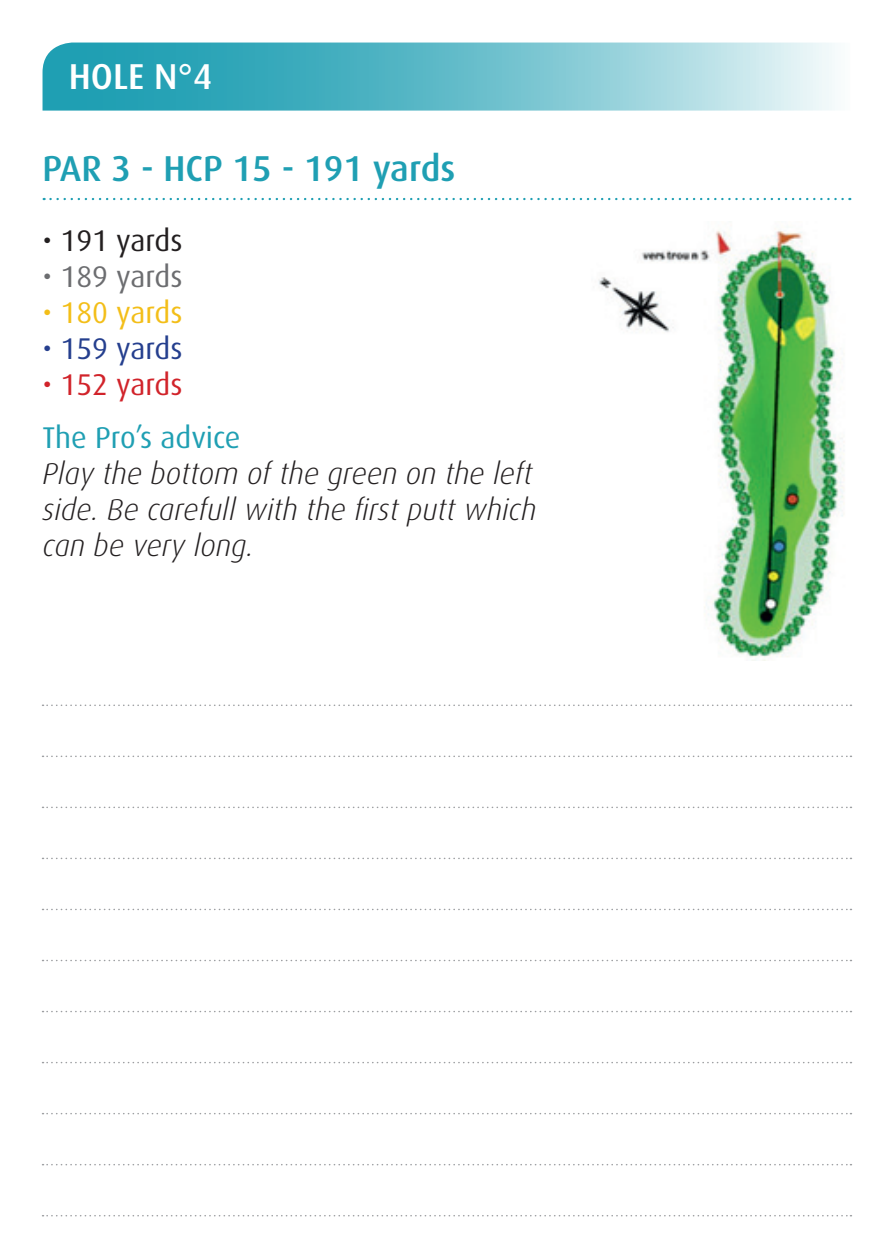
<style>
.page{position:relative;width:893px;height:1259px;background:#fff}
.page>*{position:absolute;margin:0;border:0;box-sizing:border-box;transform-origin:0 0}
.t1{font:500 36px "Dax";color:#1f9fb3}
.t2{font:500 36px "Dax";color:#fff}
.t3{font:italic 300 30px/36px "Dax";color:#231f20}
.t4{font:30px "Dax";color:#1f9fb3}
.t5{font:30px "Dax";color:#231f20}
.t6{font:30px "Dax";color:#6c6d70}
.t7{font:30px "Dax";color:#f3be18}
.t8{font:30px "Dax";color:#253f8e}
.t9{font:30px "Dax";color:#d1232a}
</style>
<div class="page">
<svg style="left:43px;top:43px;width:792px;height:68px;background:#6dc0cd"></svg>
<svg style="left:43px;top:755px;width:808px;height:2px"></svg>
<svg style="left:43px;top:704px;width:808px;height:2px"></svg>
<svg style="left:43px;top:806px;width:808px;height:2px"></svg>
<svg style="left:43px;top:857px;width:808px;height:2px"></svg>
<svg style="left:43px;top:908px;width:808px;height:2px"></svg>
<svg style="left:43px;top:959px;width:808px;height:2px"></svg>
<svg style="left:43px;top:1010px;width:808px;height:2px"></svg>
<svg style="left:43px;top:1062px;width:808px;height:1px"></svg>
<svg style="left:43px;top:1113px;width:808px;height:1px"></svg>
<svg style="left:43px;top:1164px;width:808px;height:1px"></svg>
<svg style="left:43px;top:1215px;width:808px;height:1px"></svg>
<svg style="left:44px;top:198px;width:806px;height:2px"></svg>
<img style="left:598px;top:230px;width:246px;height:431px">
<p class="t2" style="left:69px;top:57px;width:145px">HOLE N°4</p>
<p class="t1" style="left:43px;top:148px;width:414px">PAR 3 - HCP 15 - 191 yards</p>
<p class="t5" style="left:43px;top:224px;width:142px">• 191 yards</p>
<p class="t6" style="left:43px;top:260px;width:142px">• 189 yards</p>
<p class="t7" style="left:43px;top:296px;width:142px">• 180 yards</p>
<p class="t8" style="left:43px;top:332px;width:142px">• 159 yards</p>
<p class="t9" style="left:43px;top:368px;width:142px">• 152 yards</p>
<p class="t4" style="left:43px;top:421px;width:200px">The Pro’s advice</p>
<p class="t3" style="left:43px;top:456px;width:495px">Play the bottom of the green on the left side. Be carefull with the first putt which can be very long.</p>
</div>
